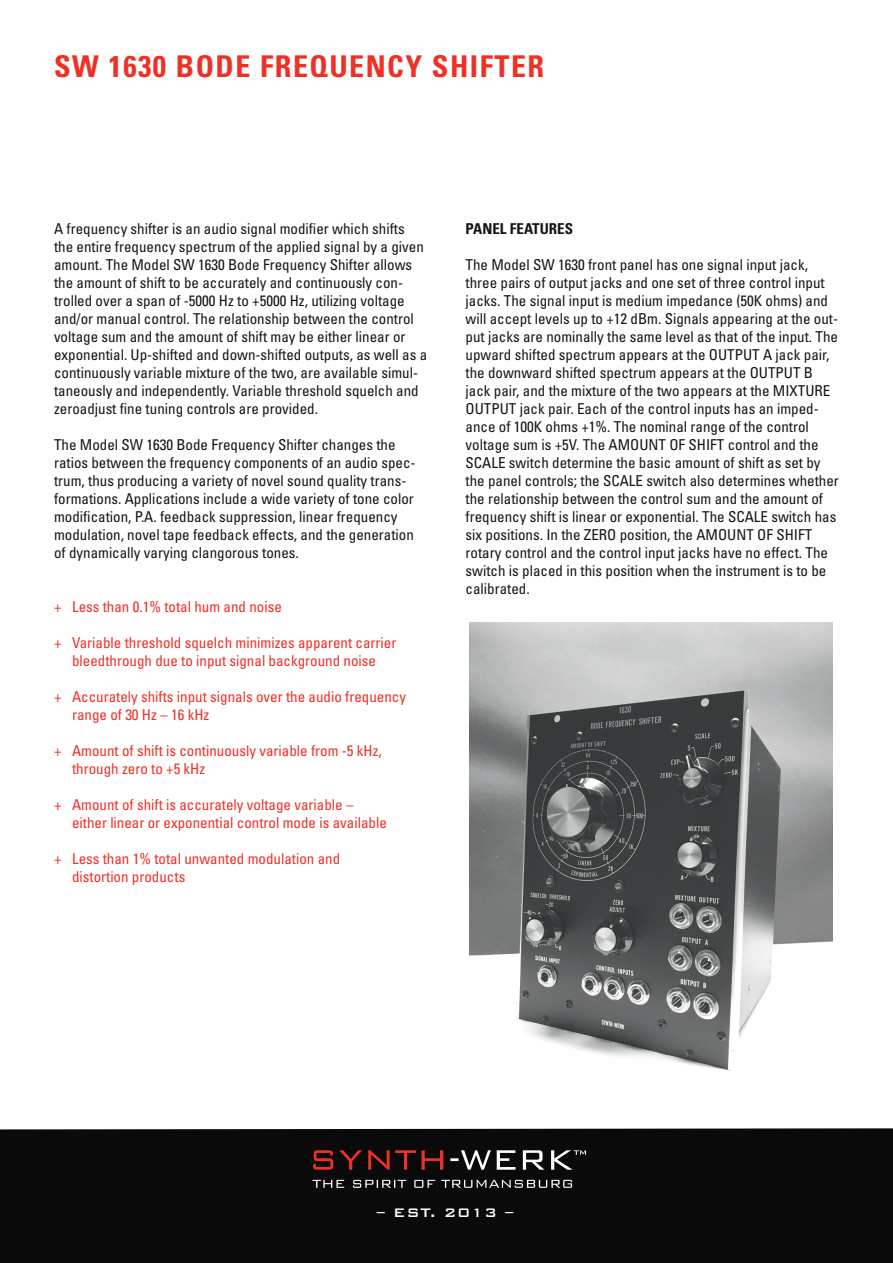
<style>
.page{position:relative;width:893px;height:1263px;background:#fff}
.page>*{position:absolute;margin:0;border:0;box-sizing:border-box;transform-origin:0 0}
.t1{font:700 condensed 30px "Univers";letter-spacing:.05em;color:#ef3026}
.t2{font:500 16.5px "Bank Gothic BT";letter-spacing:.05em;color:#fff}
.t3{font:condensed 15px/18px "Univers";color:#121617}
.t4{font:condensed 15px/18px "Univers";color:#ef3026}
.t5{font:700 condensed 15px "Univers";color:#121617}
</style>
<div class="page">
<div style="left:0;top:1128px;width:893px;height:135px;background:#0b0a0b"></div>
<svg style="left:312px;top:1180px;width:260px;height:8px;background:#4e4d4e"></svg>
<svg style="left:313px;top:1150px;width:130px;height:20px;background:#4b1412"></svg>
<svg style="left:450px;top:1150px;width:136px;height:20px"></svg>
<img style="left:469px;top:623px;width:363px;height:448px">
<p class="t1" style="left:54px;top:48px;width:492px">SW 1630 BODE FREQUENCY SHIFTER</p>
<p class="t3" style="left:54px;top:219px;width:375px">A frequency shifter is an audio signal modifier which shifts the entire frequency spectrum of the applied signal by a given amount. The Model SW 1630 Bode Frequency Shifter allows the amount of shift to be accurately and continuously con&shy;trolled over a span of -5000 Hz to +5000 Hz, utilizing voltage and/or manual control. The relationship between the control voltage sum and the amount of shift may be either linear or exponential. Up-shifted and down-shifted outputs, as well as a continuously variable mixture of the two, are available simul&shy;taneously and independently. Variable threshold squelch and zeroadjust fine tuning controls are provided.</p>
<p class="t3" style="left:54px;top:435px;width:363px">The Model SW 1630 Bode Frequency Shifter changes the ratios between the frequency components of an audio spec&shy;trum, thus producing a variety of novel sound quality trans&shy;formations. Applications include a wide variety of tone color modification, P.A. feedback suppression, linear frequency modulation, novel tape feedback effects, and the generation of dynamically varying clangorous tones.</p>
<p class="t4" style="left:54px;top:597px;width:229px">+ Less than 0.1% total hum and noise</p>
<p class="t4" style="left:54px;top:633px;width:344px;text-align:center">+ Variable threshold squelch minimizes apparent carrier bleedthrough due to input signal background noise</p>
<p class="t4" style="left:72px;top:687px;width:336px;text-indent:-18px">+ Accurately shifts input signals over the audio frequency range of 30 Hz – 16 kHz</p>
<p class="t4" style="left:72px;top:741px;width:311px;text-indent:-18px">+ Amount of shift is continuously variable from -5 kHz, through zero to +5 kHz</p>
<p class="t4" style="left:72px;top:795px;width:316px;text-indent:-18px">+ Amount of shift is accurately voltage variable – either linear or exponential control mode is available</p>
<p class="t4" style="left:72px;top:849px;width:270px;text-indent:-18px">+ Less than 1% total unwanted modulation and distortion products</p>
<p class="t5" style="left:466px;top:219px;width:109px">PANEL FEATURES</p>
<p class="t3" style="left:466px;top:255px;width:375px">The Model SW 1630 front panel has one signal input jack, three pairs of output jacks and one set of three control input jacks. The signal input is medium impedance (50K ohms) and will accept levels up to +12 dBm. Signals appearing at the out&shy;put jacks are nominally the same level as that of the input. The upward shifted spectrum appears at the OUTPUT A jack pair, the downward shifted spectrum appears at the OUTPUT B jack pair, and the mixture of the two appears at the MIXTURE OUTPUT jack pair. Each of the control inputs has an imped&shy;ance of 100K ohms +1%. The nominal range of the control voltage sum is +5V. The AMOUNT OF SHIFT control and the SCALE switch determine the basic amount of shift as set by the panel controls; the SCALE switch also determines whether the relationship between the control sum and the amount of frequency shift is linear or exponential. The SCALE switch has six positions. In the ZERO position, the AMOUNT OF SHIFT rotary control and the control input jacks have no effect. The switch is placed in this position when the instrument is to be calibrated.</p>
<p class="t2" style="left:377px;top:1204px;width:138px">– EST. 2013 –</p>
</div>
